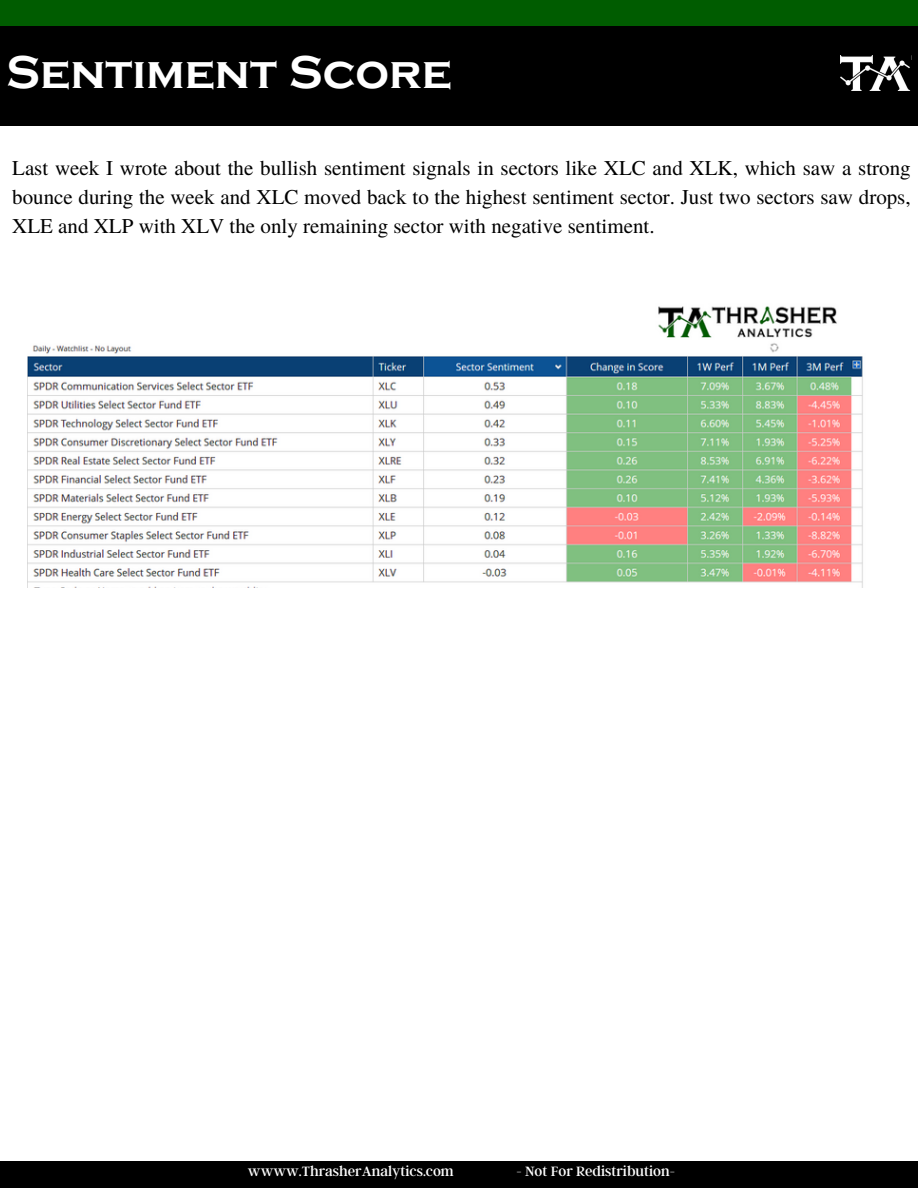
<style>
.page{position:relative;width:918px;height:1188px;background:#fff}
.page>*{position:absolute;margin:0;border:0;box-sizing:border-box;transform-origin:0 0}
.t1{font:700 47.25px "Copperplate Gothic";color:#fff}
.t2{font:21px/29.2px "Te X Gyre Termes";color:#000;text-align:justify}
.t3{font:15px "Argent CF";color:#fff}
</style>
<div class="page">
<div style="left:0;top:0;width:918px;height:27px;background:#005c00"></div>
<div style="left:0;top:1162px;width:918px;height:26px;background:#000"></div>
<div style="left:0;top:26px;width:918px;height:100px;background:#000"></div>
<img style="left:840px;top:56px;width:71px;height:35px">
<img style="left:28px;top:306px;width:835px;height:282px">
<p class="t1" style="left:6px;top:46px;width:447px">Sentiment Score</p>
<p class="t2" style="left:12px;top:152px;width:900px">Last week I wrote about the bullish sentiment signals in sectors like XLC and XLK, which saw a strong bounce during the week and XLC moved back to the highest sentiment sector. Just two sectors saw drops, XLE and XLP with XLV the only remaining sector with negative sentiment.</p>
<p class="t3" style="left:248px;top:1161px;width:207px">wwww.ThrasherAnalytics.com</p>
<p class="t3" style="left:516px;top:1161px;width:160px">- Not For Redistribution-</p>
</div>
